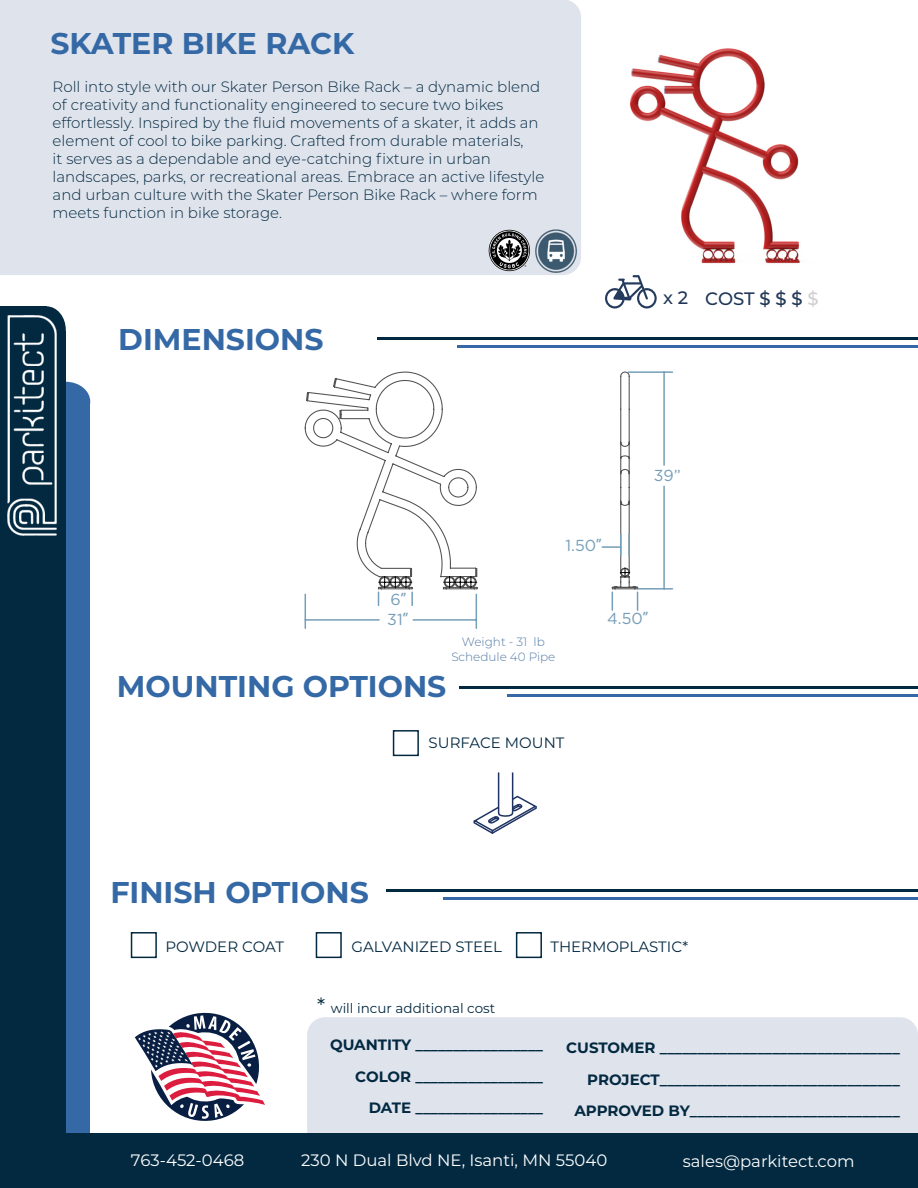
<style>
.page{position:relative;width:918px;height:1188px;background:#fff}
.page>*{position:absolute;margin:0;border:0;box-sizing:border-box;transform-origin:0 0}
.t1{font:700 30px "Montserrat";color:#3469a6}
.t2{font:500 18px "Montserrat";color:#203757}
.t3{font:16.5px "Montserrat";color:#fff}
.t4{font:15.9px "Gotham";color:#759eb8}
.t5{font:300 15px/18px "Montserrat";color:#032941}
.t6{font:700 15px "Montserrat";color:#032941}
.t7{font:15px "Montserrat";color:#032941}
.t8{font:13.5px "Montserrat";color:#032941}
.t9{font:300 12px "Montserrat";color:#547aa6}
.s1{color:#cfcfcf}
.s2{font-family:"Adelle Sans Devanagari"}
.s3{font-size:21px}
</style>
<div class="page">
<div style="left:307px;top:1017px;width:611px;height:116px;background:#dfe3ec"></div>
<div style="left:8px;top:401px;width:82px;height:761px;background:#3469a6"></div>
<svg style="left:66px;top:382px;width:24px;height:19px"></svg>
<div style="left:0;top:306px;width:47px;height:60px;background:#032941"></div>
<div style="left:0;top:332px;width:66px;height:856px;background:#032941"></div>
<svg style="left:47px;top:306px;width:19px;height:26px"></svg>
<img style="left:8px;top:315px;width:49px;height:220px">
<div style="left:42px;top:1133px;width:876px;height:55px;background:#032941"></div>
<hr style="left:386px;top:889px;width:532px;height:3px;background:#032941">
<hr style="left:443px;top:897px;width:475px;height:2px;background:#3469a6">
<hr style="left:459px;top:686px;width:459px;height:3px;background:#032941">
<hr style="left:507px;top:694px;width:411px;height:3px;background:#3469a6">
<div style="left:393px;top:730px;width:26px;height:26px;border:2px solid #032941"></div>
<hr style="left:377px;top:338px;width:541px;height:2px;background:#032941">
<hr style="left:457px;top:345px;width:461px;height:3px;background:#3469a6">
<div style="left:131px;top:932px;width:26px;height:26px;border:2px solid #032941"></div>
<div style="left:316px;top:932px;width:26px;height:26px;border:2px solid #032941"></div>
<div style="left:516px;top:932px;width:26px;height:26px;border:2px solid #032941"></div>
<svg style="left:473px;top:772px;width:64px;height:62px"></svg>
<div style="left:0;top:0;width:581px;height:275px;background:#dfe3ec"></div>
<svg style="left:135px;top:1012px;width:130px;height:109px"></svg>
<img style="left:531px;top:225px;width:50px;height:50px">
<svg style="left:488px;top:229px;width:42px;height:42px;background:#7a7b7d"></svg>
<svg style="left:605px;top:275px;width:52px;height:34px"></svg>
<svg style="left:304px;top:371px;width:335px;height:219px"></svg>
<svg style="left:620px;top:568px;width:10px;height:9px"></svg>
<svg style="left:444px;top:576px;width:33px;height:12px"></svg>
<svg style="left:602px;top:534px;width:19px;height:21px"></svg>
<hr style="left:628px;top:534px;width:2px;height:21px;background:#759eb8">
<hr style="left:663px;top:486px;width:2px;height:103px;background:#759eb8">
<hr style="left:663px;top:372px;width:2px;height:93px;background:#759eb8">
<hr style="left:638px;top:588px;width:34px;height:2px;background:#759eb8">
<hr style="left:628px;top:371px;width:44px;height:2px;background:#759eb8">
<svg style="left:637px;top:592px;width:1px;height:18px"></svg>
<svg style="left:612px;top:592px;width:1px;height:18px"></svg>
<svg style="left:378px;top:576px;width:35px;height:29px"></svg>
<hr style="left:413px;top:619px;width:63px;height:2px;background:#759eb8">
<hr style="left:305px;top:619px;width:74px;height:2px;background:#759eb8">
<hr style="left:476px;top:594px;width:1px;height:34px;background:#759eb8">
<hr style="left:305px;top:594px;width:1px;height:34px;background:#759eb8">
<img style="left:630px;top:48px;width:170px;height:216px">
<p class="t1" style="left:50px;top:21px;width:306px">SKATER BIKE RACK</p>
<p class="t5" style="left:53px;top:78px;width:493px">Roll into style with our Skater Person Bike Rack – a dynamic blend of creativity and functionality engineered to secure two bikes effortlessly. Inspired by the fluid movements of a skater, it adds an element of cool to bike parking. Crafted from durable materials,<br>it serves as a dependable and eye-catching fixture in urban landscapes, parks, or recreational areas. Embrace an active lifestyle and urban culture with the Skater Person Bike Rack – where form meets function in bike storage.</p>
<p class="t1" style="left:118px;top:318px;width:207px">DIMENSIONS</p>
<p class="t2" style="left:663px;top:285px;width:27px">x 2</p>
<p class="t2" style="left:705px;top:286px;width:115px">COST $ $ $ <span class="s1">$</span></p>
<p class="t4" style="left:391px;top:589px;width:17px">6<span class="s2">”</span></p>
<p class="t4" style="left:387px;top:609px;width:22px">31<span class="s2">”</span></p>
<p class="t4" style="left:565px;top:536px;width:38px">1.50<span class="s2">”</span></p>
<p class="t4" style="left:654px;top:465px;width:29px">39”</p>
<p class="t9" style="left:462px;top:634px;width:84px">Weight - 31 lb</p>
<p class="t9" style="left:451px;top:648px;width:106px">Schedule 40 Pipe</p>
<p class="t4" style="left:607px;top:609px;width:43px">4.50<span class="s2">”</span></p>
<p class="t1" style="left:117px;top:665px;width:331px">MOUNTING OPTIONS</p>
<p class="t7" style="left:429px;top:732px;width:137px">SURFACE MOUNT</p>
<p class="t1" style="left:110px;top:871px;width:260px">FINISH OPTIONS</p>
<p class="t7" style="left:165px;top:936px;width:120px">POWDER COAT</p>
<p class="t7" style="left:351px;top:936px;width:152px">GALVANIZED STEEL</p>
<p class="t7" style="left:550px;top:936px;width:139px">THERMOPLASTIC*</p>
<p class="t8" style="left:317px;top:999px;width:180px"><span class="s3">*</span> will incur additional cost</p>
<p class="t6" style="left:330px;top:1034px;width:215px">QUANTITY _________________</p>
<p class="t6" style="left:355px;top:1066px;width:189px">COLOR _________________</p>
<p class="t6" style="left:369px;top:1097px;width:176px">DATE _________________</p>
<p class="t6" style="left:566px;top:1037px;width:335px">CUSTOMER ________________________________</p>
<p class="t6" style="left:587px;top:1069px;width:314px">PROJECT________________________________</p>
<p class="t6" style="left:574px;top:1100px;width:327px">APPROVED BY____________________________</p>
<p class="t3" style="left:131px;top:1148px;width:115px">763-452-0468</p>
<p class="t3" style="left:301px;top:1148px;width:308px">230 N Dual Blvd NE, Isanti, MN 55040</p>
<p class="t3" style="left:683px;top:1150px;width:173px">sales@parkitect.com</p>
</div>
